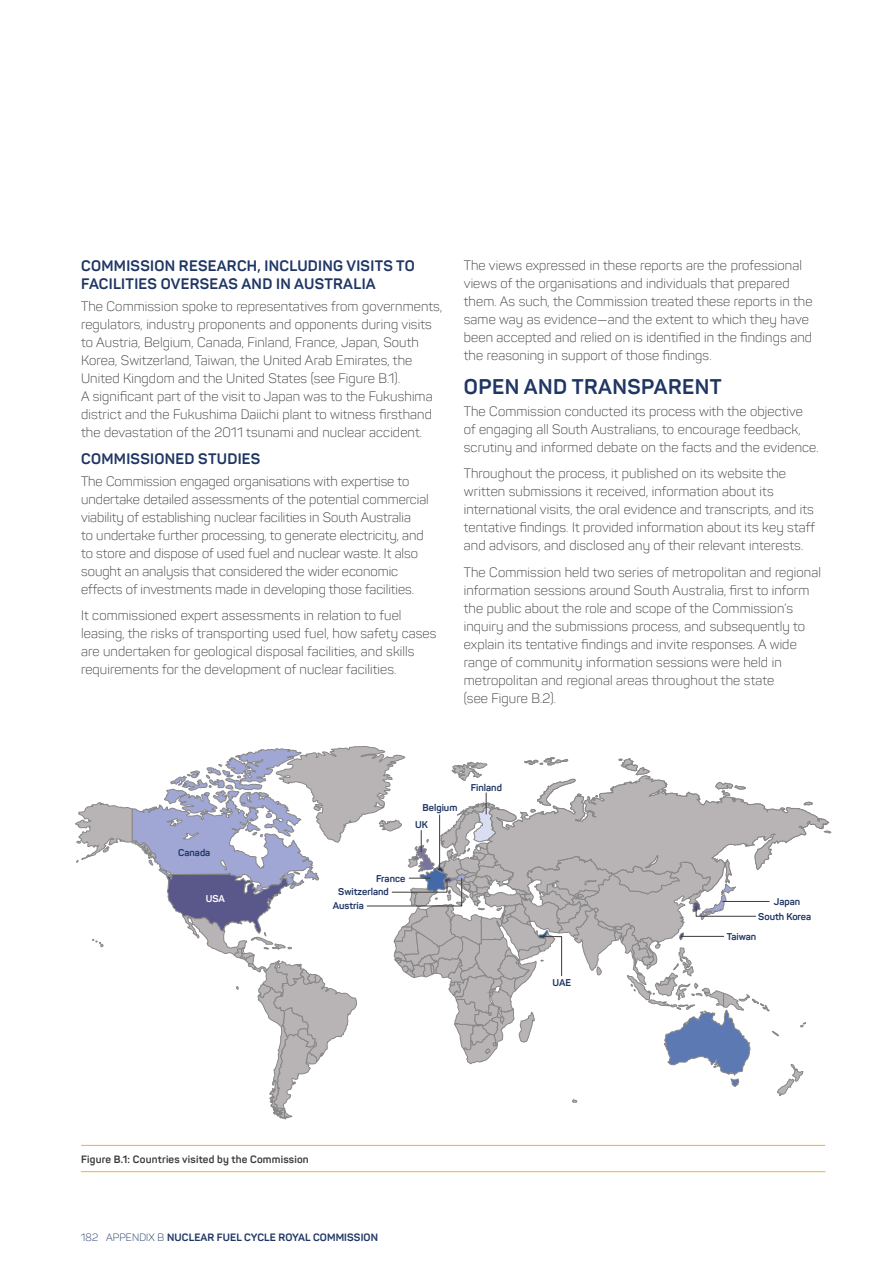
<style>
.page{position:relative;width:893px;height:1263px;background:#fff}
.page>*{position:absolute;margin:0;border:0;box-sizing:border-box;transform-origin:0 0}
.t1{font:700 21px "Panton";letter-spacing:.02em;color:#1f3664}
.t2{font:700 15px/18px "Panton";letter-spacing:.02em;color:#1f3664}
.t3{font:300 13.5px/18px "Panton";letter-spacing:.01em;color:#3c3c3b}
.t4{font:700 10.5px "Panton";letter-spacing:.01em;color:#1f3664}
.t5{font:700 10.5px "Panton";letter-spacing:.02em;color:#3c3c3b}
.t6{font:700 9.75px/14.9px "Panton";color:#1f3664;text-align:center}
.t7{font:700 9.75px "Panton";color:#fff}
.s1{font-weight:300}
</style>
<div class="page">
<hr style="left:81px;top:1145px;width:744px;height:1px;background:#fab600">
<hr style="left:81px;top:1171px;width:744px;height:1px;background:#fab600">
<svg style="left:806px;top:801px;width:23px;height:34px"></svg>
<svg style="left:75px;top:746px;width:731px;height:373px"></svg>
<p class="t2" style="left:81px;top:256px;width:335px">COMMISSION RESEARCH, INCLUDING VISITS TO<br>FACILITIES OVERSEAS AND IN AUSTRALIA</p>
<p class="t3" style="left:81px;top:297px;width:363px">The Commission spoke to representatives from governments, regulators, industry proponents and opponents during visits to Austria, Belgium, Canada, Finland, France, Japan, South Korea, Switzerland, Taiwan, the United Arab Emirates, the United Kingdom and the United States (see Figure B.1).<br>A significant part of the visit to Japan was to the Fukushima district and the Fukushima Daiichi plant to witness firsthand the devastation of the 2011 tsunami and nuclear accident.</p>
<p class="t2" style="left:81px;top:449px;width:181px">COMMISSIONED STUDIES</p>
<p class="t3" style="left:81px;top:472px;width:349px">The Commission engaged organisations with expertise to undertake detailed assessments of the potential commercial viability of establishing nuclear facilities in South Australia<br>to undertake further processing, to generate electricity, and to store and dispose of used fuel and nuclear waste. It also sought an analysis that considered the wider economic effects of investments made in developing those facilities.</p>
<p class="t3" style="left:81px;top:606px;width:357px">It commissioned expert assessments in relation to fuel leasing, the risks of transporting used fuel, how safety cases are undertaken for geological disposal facilities, and skills requirements for the development of nuclear facilities.</p>
<p class="t3" style="left:464px;top:256px;width:350px">The views expressed in these reports are the professional views of the organisations and individuals that prepared them. As such, the Commission treated these reports in the same way as evidence—and the extent to which they have been accepted and relied on is identified in the findings and the reasoning in support of those findings.</p>
<h1 class="t1" style="left:464px;top:373px;width:259px">OPEN AND TRANSPARENT</h1>
<p class="t3" style="left:464px;top:402px;width:356px">The Commission conducted its process with the objective<br>of engaging all South Australians, to encourage feedback, scrutiny and informed debate on the facts and the evidence.</p>
<p class="t3" style="left:464px;top:465px;width:353px">Throughout the process, it published on its website the written submissions it received, information about its international visits, the oral evidence and transcripts, and its tentative findings. It provided information about its key staff and advisors, and disclosed any of their relevant interests.</p>
<p class="t3" style="left:464px;top:563px;width:359px">The Commission held two series of metropolitan and regional information sessions around South Australia, first to inform the public about the role and scope of the Commission’s inquiry and the submissions process, and subsequently to explain its tentative findings and invite responses. A wide range of community information sessions were held in metropolitan and regional areas throughout the state<br>(see Figure B.2).</p>
<p class="t6" style="left:471px;top:779px;width:33px">Finland</p>
<p class="t6" style="left:422px;top:799px;width:36px">Belgium</p>
<p class="t6" style="left:178px;top:845px;width:34px">Canada</p>
<p class="t7" style="left:206px;top:892px;width:21px">USA</p>
<p class="t6" style="left:415px;top:817px;width:14px">UK</p>
<p class="t6" style="left:376px;top:870px;width:31px">France</p>
<p class="t6" style="left:338px;top:884px;width:52px">Switzerland</p>
<p class="t6" style="left:333px;top:897px;width:33px">Austria</p>
<p class="t5" style="left:81px;top:1152px;width:229px">Figure B.1: Countries visited by the Commission</p>
<p class="t4" style="left:81px;top:1231px;width:299px"><span class="s1">182 APPENDIX B</span> NUCLEAR FUEL CYCLE ROYAL COMMISSION</p>
<p class="t6" style="left:553px;top:974px;width:20px">UAE</p>
<p class="t6" style="left:758px;top:894px;width:55px">Japan<br>South Korea</p>
<p class="t6" style="left:727px;top:929px;width:31px">Taiwan</p>
</div>
